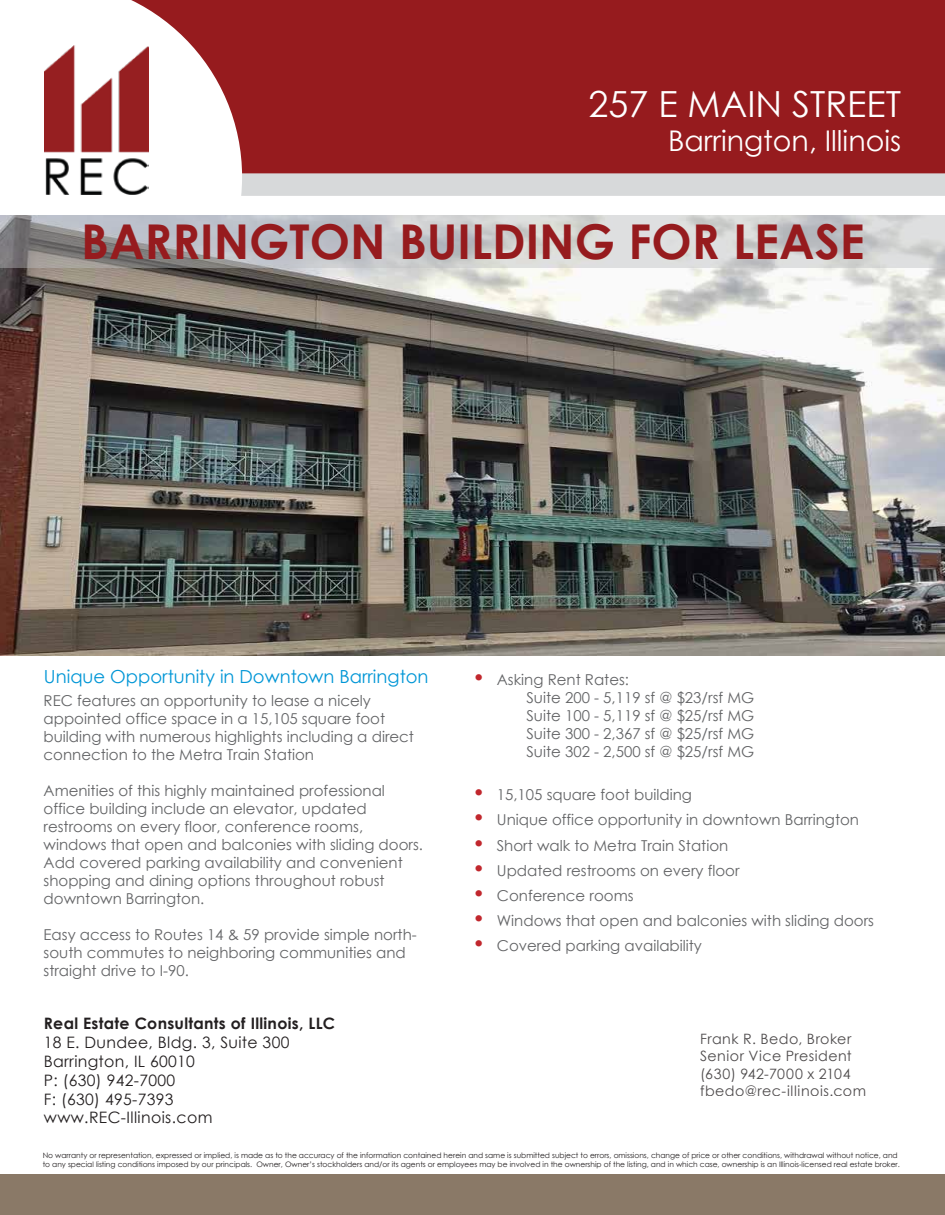
<style>
.page{position:relative;width:945px;height:1215px;background:#fff}
.page>*{position:absolute;margin:0;border:0;box-sizing:border-box;transform-origin:0 0}
.t1{font:700 48px "Century Gothic";color:#961b1e}
.t2{font:36px "Century Gothic";color:#fff}
.t3{font:28.5px "Century Gothic";color:#fff}
.t4{font:18px "Century Gothic";color:#0096d6}
.t5{font:15.75px/18.9px "Century Gothic";letter-spacing:.02em;color:#231f20}
.t6{font:700 15.75px "Century Gothic";letter-spacing:.02em;color:#231f20}
.t7{font:15px/18px "Century Gothic";color:#636466}
.t8{font:14.25px/17.1px "Century Gothic";letter-spacing:.035em;color:#231f20}
.t9{font:7.5px/9px "Century Gothic";color:#231f20}
.s1{font-size:21px;color:#c1272d}
</style>
<div class="page">
<div style="left:0;top:0;width:945px;height:180px;background:#961b1e"></div>
<div style="left:0;top:173px;width:945px;height:23px;background:#d7d9da"></div>
<svg style="left:0;top:0;width:242px;height:196px;fill:#fff"></svg>
<img style="left:45px;top:45px;width:104px;height:149px">
<img style="left:0;top:267px;width:945px;height:389px">
<div style="left:0;top:1174px;width:945px;height:41px;background:#8a7967"></div>
<svg style="left:0;top:215px;width:945px;height:52px;background:#c0c2c4"></svg>
<h2 class="t2" style="left:589px;top:79px;width:314px">257 E MAIN STREET</h2>
<h3 class="t3" style="left:668px;top:121px;width:235px">Barrington, Illinois</h3>
<h1 class="t1" style="left:81px;top:205px;width:785px">BARRINGTON BUILDING FOR LEASE</h1>
<p class="t4" style="left:44px;top:663px;width:386px">Unique Opportunity in Downtown Barrington</p>
<p class="t7" style="left:44px;top:691px;width:372px">REC features an opportunity to lease a nicely appointed office space in a 15,105 square foot building with numerous highlights including a direct connection to the Metra Train Station</p>
<p class="t7" style="left:44px;top:781px;width:381px">Amenities of this highly maintained professional office building include an elevator, updated restrooms on every floor, conference rooms, windows that open and balconies with sliding doors.<br>Add covered parking availability and convenient shopping and dining options throughout robust downtown Barrington.</p>
<p class="t7" style="left:44px;top:925px;width:375px">Easy access to Routes 14 &amp; 59 provide simple north&shy;south commutes to neighboring communities and straight drive to I-90.</p>
<p class="t6" style="left:44px;top:1011px;width:293px">Real Estate Consultants of Illinois, LLC</p>
<p class="t5" style="left:44px;top:1032px;width:247px">18 E. Dundee, Bldg. 3, Suite 300<br>Barrington, IL 60010<br>P: (630) 942-7000<br>F: (630) 495-7393 www.REC-Illinois.com</p>
<p class="t7" style="left:526px;top:670px;width:229px;text-indent:-54px"><span class="s1">•</span> Asking Rent Rates:<br>Suite 200 - 5,119 sf @ $23/rsf MG<br>Suite 100 - 5,119 sf @ $25/rsf MG<br>Suite 300 - 2,367 sf @ $25/rsf MG<br>Suite 302 - 2,500 sf @ $25/rsf MG</p>
<p class="t7" style="left:472px;top:786px;width:221px"><span class="s1">•</span> 15,105 square foot building</p>
<p class="t7" style="left:472px;top:811px;width:388px"><span class="s1">•</span> Unique office opportunity in downtown Barrington</p>
<p class="t7" style="left:472px;top:836px;width:257px"><span class="s1">•</span> Short walk to Metra Train Station</p>
<p class="t7" style="left:472px;top:861px;width:269px"><span class="s1">•</span> Updated restrooms on every floor</p>
<p class="t7" style="left:472px;top:886px;width:163px"><span class="s1">•</span> Conference rooms</p>
<p class="t7" style="left:472px;top:912px;width:403px"><span class="s1">•</span> Windows that open and balconies with sliding doors</p>
<p class="t7" style="left:472px;top:937px;width:231px"><span class="s1">•</span> Covered parking availability</p>
<p class="t8" style="left:700px;top:1030px;width:168px">Frank R. Bedo, Broker<br>Senior Vice President (630) 942-7000 x 2104 fbedo@rec-illinois.com</p>
<p class="t9" style="left:43px;top:1150px;width:859px">No warranty or representation, expressed or implied, is made as to the accuracy of the information contained herein and same is submitted subject to errors, omissions, change of price or other conditions, withdrawal without notice, and to any special listing conditions imposed by our principals. Owner, Owner’s stockholders and/or its agents or employees may be involved in the ownership of the listing, and in which case, ownership is an Illinois-licensed real estate broker.</p>
</div>
